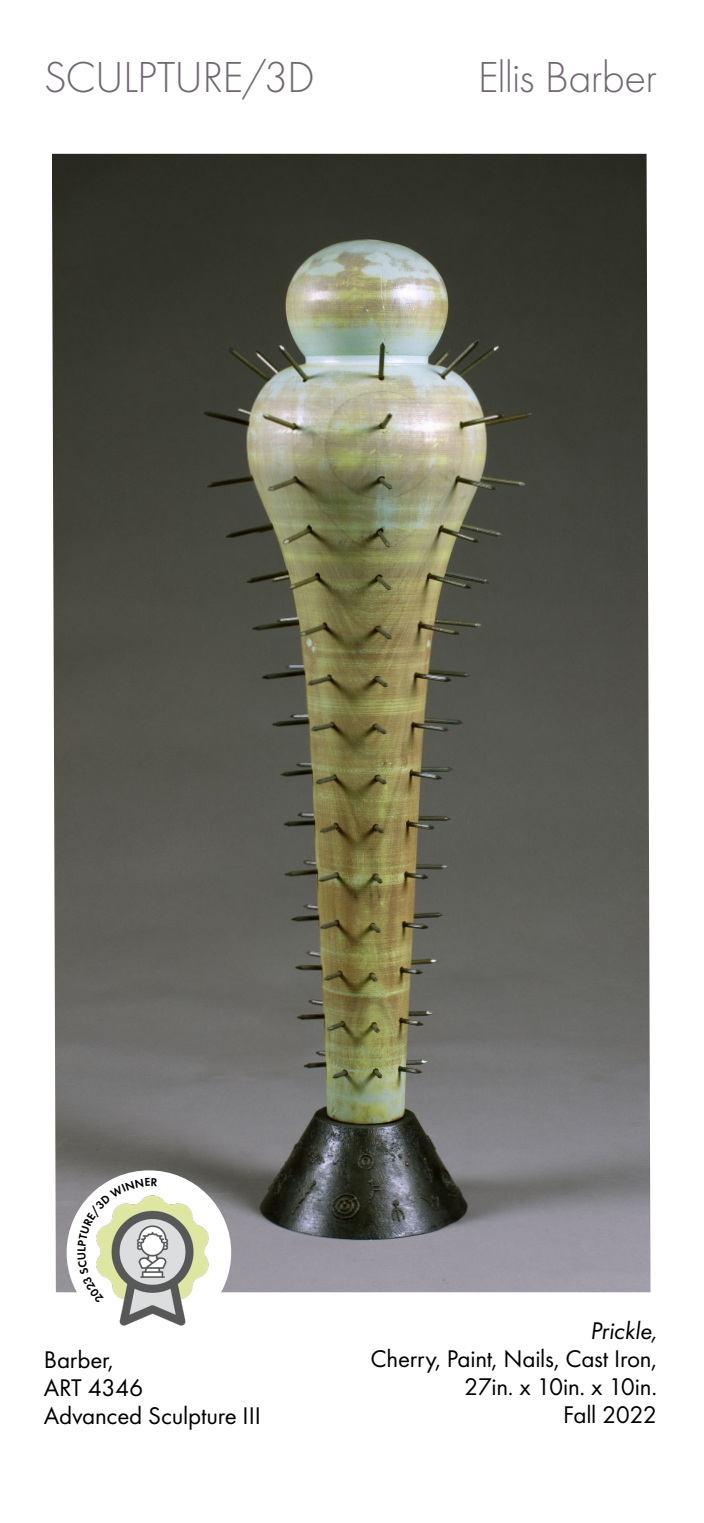
<style>
.page{position:relative;width:704px;height:1523px;background:#fff}
.page>*{position:absolute;margin:0;border:0;box-sizing:border-box;transform-origin:0 0}
.t1{font:300 45px "Futura PT";letter-spacing:-.02em;color:#726874}
.t2{font:25px/28.1px "Futura PT";letter-spacing:-.01em;color:#000;text-align:right}
.t3{font:italic 25px "Futura PT";letter-spacing:-.005em;color:#000}
</style>
<div class="page">
<img style="left:52px;top:154px;width:598px;height:1138px">
<div style="left:67px;top:1170px;width:164px;height:164px;background:#fff;border-radius:50%"></div>
<img style="left:119px;top:1191px;width:95px;height:135px">
<svg style="left:77px;top:1178px;width:80px;height:125px"></svg>
<h1 class="t1" style="left:44px;top:51px;width:272px">SCULPTURE/3D</h1>
<h1 class="t1" style="left:477px;top:51px;width:180px">Ellis Barber</h1>
<p class="t2" style="left:44px;top:1345px;width:218px;text-align:left">Barber,<br>ART 4346<br>Advanced Sculpture III</p>
<p class="t3" style="left:589px;top:1315px;width:68px">Prickle,</p>
<p class="t2" style="left:370px;top:1344px;width:288px">Cherry, Paint, Nails, Cast Iron,<br>27in. x 10in. x 10in.<br>Fall 2022</p>
</div>
